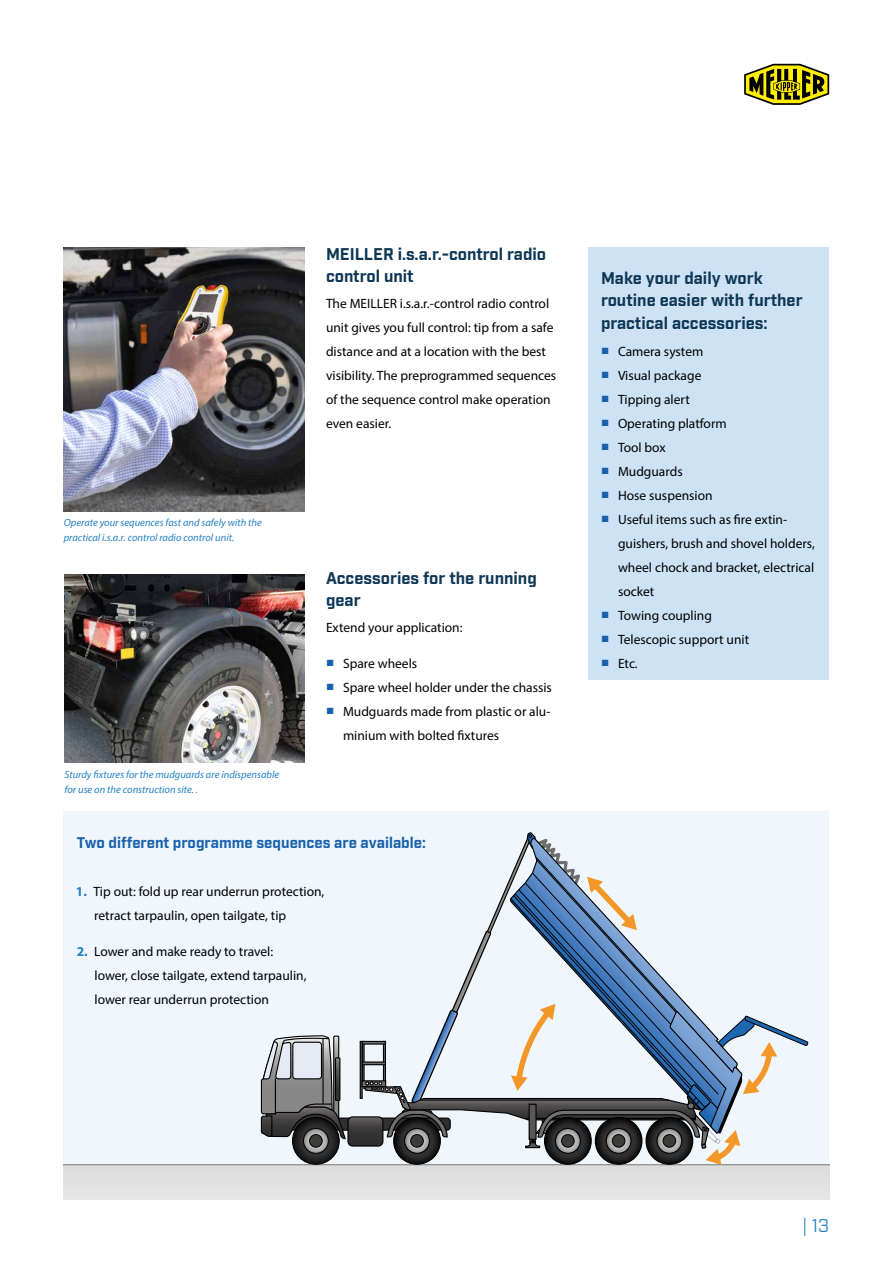
<style>
.page{position:relative;width:893px;height:1263px;background:#fff}
.page>*{position:absolute;margin:0;border:0;box-sizing:border-box;transform-origin:0 0}
.t1{font:18px "Industry";color:#2581c4}
.t2{font:700 16.5px/22.5px "Industry";color:#0d3755}
.t3{font:700 15px "Industry";color:#1961ac}
.t4{font:13.5px/24px "Myriad Pro";color:#000}
.t5{font:italic 10.5px/15px "Myriad Pro";color:#2581c4}
.s1{font-family:"Arial";color:#1961ac}
.s2{font-weight:700;color:#2581c4}
</style>
<div class="page">
<img style="left:64px;top:575px;width:241px;height:187px">
<div style="left:64px;top:812px;width:765px;height:387px;background:#eff6fc"></div>
<div style="left:64px;top:1165px;width:765px;height:34px;background:#e1e1e1"></div>
<hr style="left:64px;top:1164px;width:765px;height:1px;background:#878787">
<svg style="left:260px;top:832px;width:548px;height:333px"></svg>
<img style="left:64px;top:248px;width:241px;height:264px">
<div style="left:588px;top:248px;width:241px;height:432px;background:#cee2f6"></div>
<svg style="left:744px;top:64px;width:85px;height:41px"></svg>
<p class="t5" style="left:64px;top:514px;width:200px">Operate your sequences fast and safely with the practical i.s.a.r. control radio control unit.</p>
<p class="t5" style="left:64px;top:766px;width:216px">Sturdy fixtures for the mudguards are indispensable for use on the construction site. .</p>
<p class="t2" style="left:326px;top:243px;width:222px">MEILLER i.s.a.r.-control radio control unit</p>
<p class="t4" style="left:326px;top:291px;width:232px">The MEILLER i.s.a.r.-control radio control unit gives you full control: tip from a safe distance and at a location with the best visibility. The preprogrammed sequences of the sequence control make operation even easier.</p>
<p class="t2" style="left:326px;top:567px;width:212px">Accessories for the running gear</p>
<p class="t4" style="left:326px;top:615px;width:138px">Extend your application:</p>
<p class="t4" style="left:326px;top:651px;width:93px"><span class="s1">■</span> Spare wheels</p>
<p class="t4" style="left:326px;top:675px;width:227px"><span class="s1">■</span> Spare wheel holder under the chassis</p>
<p class="t4" style="left:343px;top:699px;width:209px;text-indent:-17px"><span class="s1">■</span> Mudguards made from plastic or alu&shy;minium with bolted fixtures</p>
<p class="t3" style="left:77px;top:833px;width:350px">Two different programme sequences are available:</p>
<p class="t4" style="left:94px;top:879px;width:232px;text-indent:-18px"><span class="s2">1.</span> Tip out: fold up rear underrun protection, retract tarpaulin, open tailgate, tip</p>
<p class="t4" style="left:95px;top:939px;width:213px;text-indent:-18px"><span class="s2">2.</span> Lower and make ready to travel: lower, close tailgate, extend tarpaulin, lower rear underrun protection</p>
<p class="t2" style="left:601px;top:267px;width:203px">Make your daily work routine easier with further practical accessories:</p>
<p class="t4" style="left:601px;top:339px;width:104px"><span class="s1">■</span> Camera system</p>
<p class="t4" style="left:601px;top:363px;width:102px"><span class="s1">■</span> Visual package</p>
<p class="t4" style="left:601px;top:387px;width:90px"><span class="s1">■</span> Tipping alert</p>
<p class="t4" style="left:601px;top:411px;width:127px"><span class="s1">■</span> Operating platform</p>
<p class="t4" style="left:601px;top:435px;width:66px"><span class="s1">■</span> Tool box</p>
<p class="t4" style="left:601px;top:459px;width:83px"><span class="s1">■</span> Mudguards</p>
<p class="t4" style="left:601px;top:483px;width:113px"><span class="s1">■</span> Hose suspension</p>
<p class="t4" style="left:618px;top:507px;width:198px;text-indent:-17px"><span class="s1">■</span> Useful items such as fire extin&shy;guishers, brush and shovel holders, wheel chock and bracket, electrical socket</p>
<p class="t4" style="left:601px;top:603px;width:112px"><span class="s1">■</span> Towing coupling</p>
<p class="t4" style="left:601px;top:627px;width:150px"><span class="s1">■</span> Telescopic support unit</p>
<p class="t4" style="left:601px;top:651px;width:38px"><span class="s1">■</span> Etc.</p>
<h1 class="t1" style="left:802px;top:1214px;width:29px">| 13</h1>
</div>
